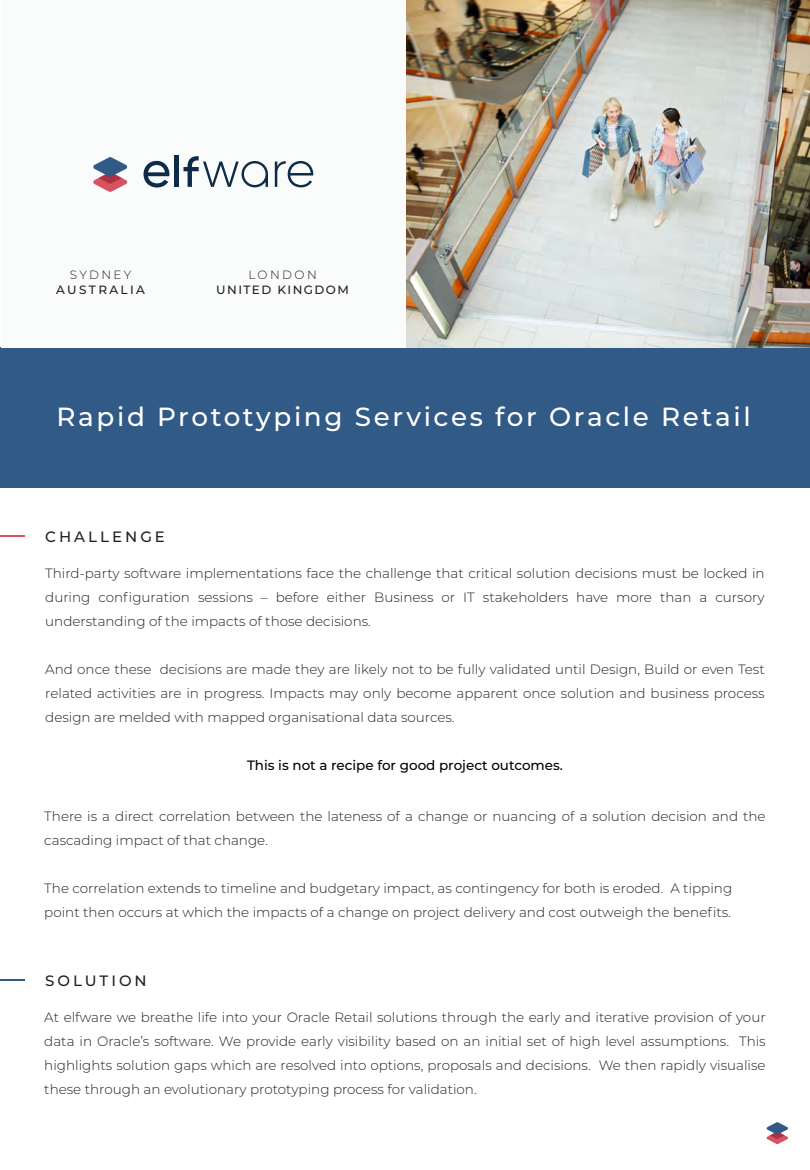
<style>
.page{position:relative;width:810px;height:1170px;background:#fff}
.page>*{position:absolute;margin:0;border:0;box-sizing:border-box;transform-origin:0 0}
.t1{font:500 26.25px "Montserrat";letter-spacing:.1em;color:#fff}
.t2{font:500 15px "Montserrat";letter-spacing:.2em;color:#231f20}
.t3{font:300 13.5px/24px "Montserrat";color:#231f20;text-align:justify}
.t4{font:500 13.5px "Montserrat";color:#000001}
.t5{font:500 12px "Montserrat";letter-spacing:.12em;color:#231f20}
.t6{font:300 12px "Montserrat";letter-spacing:.2em;color:#231f20}
.t7{font:500 12px "Montserrat";letter-spacing:.2em;color:#231f20}
</style>
<div class="page">
<svg style="left:0;top:536px;width:25px;height:1px"></svg>
<svg style="left:0;top:980px;width:25px;height:1px"></svg>
<svg style="left:767px;top:1122px;width:21px;height:22px"></svg>
<div style="left:0;top:347px;width:810px;height:141px;background:#315a86"></div>
<img style="left:406px;top:0;width:404px;height:347px">
<div style="left:1px;top:0;width:405px;height:347px;background:#fafbfb"></div>
<svg style="left:275px;top:161px;width:38px;height:26px"></svg>
<svg style="left:144px;top:161px;width:25px;height:27px"></svg>
<div style="left:174px;top:155px;width:5px;height:32px;background:#0e2c47"></div>
<svg style="left:184px;top:156px;width:84px;height:31px"></svg>
<svg style="left:93px;top:157px;width:34px;height:35px"></svg>
<p class="t6" style="left:70px;top:267px;width:63px">SYDNEY</p>
<p class="t7" style="left:56px;top:281px;width:90px">AUSTRALIA</p>
<p class="t6" style="left:248px;top:267px;width:70px">LONDON</p>
<p class="t5" style="left:216px;top:281px;width:134px">UNITED KINGDOM</p>
<h1 class="t1" style="left:57px;top:398px;width:696px">Rapid Prototyping Services for Oracle Retail</h1>
<p class="t2" style="left:45px;top:526px;width:121px">CHALLENGE</p>
<p class="t3" style="left:45px;top:561px;width:721px">Third-party software implementations face the challenge that critical solution decisions must be locked in during configuration sessions – before either Business or IT stakeholders have more than a cursory understanding of the impacts of those decisions.</p>
<p class="t3" style="left:45px;top:657px;width:721px">And once these decisions are made they are likely not to be fully validated until Design, Build or even Test related activities are in progress. Impacts may only become apparent once solution and business process design are melded with mapped organisational data sources.</p>
<p class="t4" style="left:247px;top:755px;width:317px">This is not a recipe for good project outcomes.</p>
<p class="t3" style="left:44px;top:803px;width:723px">There is a direct correlation between the lateness of a change or nuancing of a solution decision and the cascading impact of that change.</p>
<p class="t3" style="left:44px;top:875px;width:689px">The correlation extends to timeline and budgetary impact, as contingency for both is eroded. A tipping point then occurs at which the impacts of a change on project delivery and cost outweigh the benefits.</p>
<p class="t2" style="left:45px;top:970px;width:103px">SOLUTION</p>
<p class="t3" style="left:44px;top:1004px;width:723px">At elfware we breathe life into your Oracle Retail solutions through the early and iterative provision of your data in Oracle’s software. We provide early visibility based on an initial set of high level assumptions. This highlights solution gaps which are resolved into options, proposals and decisions. We then rapidly visualise these through an evolutionary prototyping process for validation.</p>
</div>
